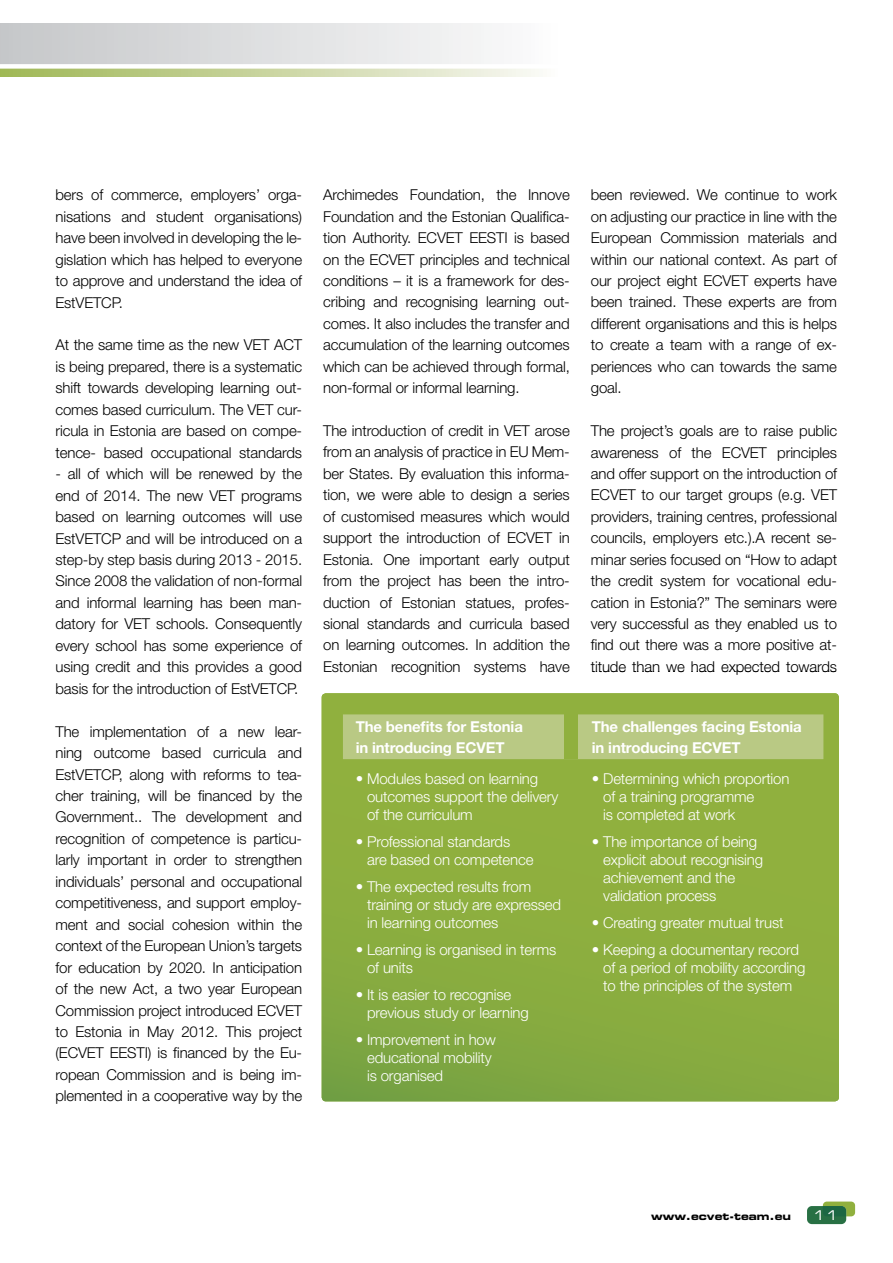
<style>
.page{position:relative;width:893px;height:1263px;background:#fff}
.page>*{position:absolute;margin:0;border:0;box-sizing:border-box;transform-origin:0 0}
.t1{font:300 15px/21.5px "Helvetica Neue LT";letter-spacing:-.01em;color:#000;text-align:justify}
.t2{font:300 15px/18px "Helvetica Neue LT";letter-spacing:-.01em;color:#fff}
.t3{font:700 15px/21px "Helvetica Neue LT";letter-spacing:-.01em;color:#fff}
.t4{font:13.5px "Eurostile LT Extended Two";color:#fff}
.t5{font:10.5px "Eurostile LT Bold Extended Two";color:#000}
</style>
<div class="page">
<svg style="left:0;top:76px;width:539px;height:1px"></svg>
<svg style="left:0;top:69px;width:539px;height:7px;background:#cad6a2"></svg>
<div style="left:0;top:23px;width:878px;height:41px;background:linear-gradient(to right,#cbcdcf,#fff)"></div>
<svg style="left:0;top:68px;width:492px;height:1px"></svg>
<div style="left:807px;top:1206px;width:39px;height:18px;background:#287044;border-radius:5px"></div>
<svg style="left:823px;top:1201px;width:32px;height:15px"></svg>
<svg style="left:322px;top:693px;width:517px;height:408px;background:#8bad3f"></svg>
<div style="left:343px;top:714px;width:480px;height:45px;background:#b9c984"></div>
<div style="left:564px;top:714px;width:13px;height:45px;background:#90b03e"></div>
<p class="t1" style="left:56px;top:184px;width:248px">bers of commerce, employers’ orga&shy;nisations and student organisations) have been involved in developing the le&shy;gislation which has helped to everyone to approve and understand the idea of EstVETCP.</p>
<p class="t1" style="left:56px;top:334px;width:248px">At the same time as the new VET ACT is being prepared, there is a systematic shift towards developing learning out&shy;comes based curriculum. The VET cur&shy;ricula in Estonia are based on compe&shy;tence- based occupational standards</p>
<p class="t1" style="left:56px;top:463px;width:248px">- all of which will be renewed by the end of 2014. The new VET programs based on learning outcomes will use EstVETCP and will be introduced on a step-by step basis during 2013 - 2015.<br>Since 2008 the validation of non-formal and informal learning has been man&shy;datory for VET schools. Consequently every school has some experience of using credit and this provides a good basis for the introduction of EstVETCP.</p>
<p class="t1" style="left:56px;top:720px;width:248px">The implementation of a new lear&shy;ning outcome based curricula and EstVETCP, along with reforms to tea&shy;cher training, will be financed by the Government.. The development and recognition of competence is particu&shy;larly important in order to strengthen individuals’ personal and occupational competitiveness, and support employ&shy;ment and social cohesion within the context of the European Union’s targets for education by 2020. In anticipation of the new Act, a two year European Commission project introduced ECVET to Estonia in May 2012. This project (ECVET EESTI) is financed by the Eu&shy;ropean Commission and is being im&shy;plemented in a cooperative way by the</p>
<p class="t1" style="left:323px;top:184px;width:248px">Archimedes Foundation, the Innove Foundation and the Estonian Qualifica&shy;tion Authority. ECVET EESTI is based on the ECVET principles and technical conditions – it is a framework for des&shy;cribing and recognising learning out&shy;comes. It also includes the transfer and accumulation of the learning outcomes which can be achieved through formal, non-formal or informal learning.</p>
<p class="t1" style="left:323px;top:420px;width:248px">The introduction of credit in VET arose from an analysis of practice in EU Mem&shy;ber States. By evaluation this informa&shy;tion, we were able to design a series of customised measures which would support the introduction of ECVET in Estonia. One important early output from the project has been the intro&shy;duction of Estonian statues, profes&shy;sional standards and curricula based on learning outcomes. In addition the</p>
<p class="t1" style="left:323px;top:655px;width:248px">Estonian recognition systems have</p>
<p class="t1" style="left:591px;top:184px;width:248px">been reviewed. We continue to work on adjusting our practice in line with the European Commission materials and within our national context. As part of our project eight ECVET experts have been trained. These experts are from different organisations and this is helps to create a team with a range of ex&shy;periences who can towards the same goal.</p>
<p class="t1" style="left:591px;top:420px;width:248px">The project’s goals are to raise public awareness of the ECVET principles and offer support on the introduction of ECVET to our target groups (e.g. VET providers, training centres, professional councils, employers etc.).A recent se&shy;minar series focused on “How to adapt the credit system for vocational edu&shy;cation in Estonia?” The seminars were very successful as they enabled us to find out there was a more positive at&shy;titude than we had expected towards</p>
<p class="t3" style="left:356px;top:716px;width:169px">The benefits for Estonia in introducing ECVET</p>
<p class="t3" style="left:592px;top:716px;width:211px">The challenges facing Estonia in introducing ECVET</p>
<p class="t2" style="left:367px;top:769px;width:193px;text-indent:-11px">• Modules based on learning outcomes support the delivery of the curriculum</p>
<p class="t2" style="left:367px;top:832px;width:168px;text-indent:-11px">• Professional standards are based on competence</p>
<p class="t2" style="left:367px;top:877px;width:196px;text-indent:-11px">• The expected results from training or study are expressed in learning outcomes</p>
<p class="t2" style="left:367px;top:940px;width:191px;text-indent:-11px">• Learning is organised in terms of units</p>
<p class="t2" style="left:367px;top:985px;width:163px;text-indent:-11px">• It is easier to recognise previous study or learning</p>
<p class="t2" style="left:367px;top:1030px;width:130px;text-indent:-11px">• Improvement in how educational mobility is organised</p>
<p class="t2" style="left:603px;top:769px;width:188px;text-indent:-11px">• Determining which proportion of a training programme<br>is completed at work</p>
<p class="t2" style="left:603px;top:832px;width:161px;text-indent:-11px">• The importance of being explicit about recognising achievement and the validation process</p>
<p class="t2" style="left:592px;top:913px;width:193px">• Creating greater mutual trust</p>
<p class="t2" style="left:603px;top:940px;width:204px;text-indent:-11px">• Keeping a documentary record of a period of mobility according to the principles of the system</p>
<p class="t5" style="left:651px;top:1208px;width:141px">www.ecvet-team.eu</p>
<p class="t4" style="left:813px;top:1205px;width:28px">11</p>
</div>
